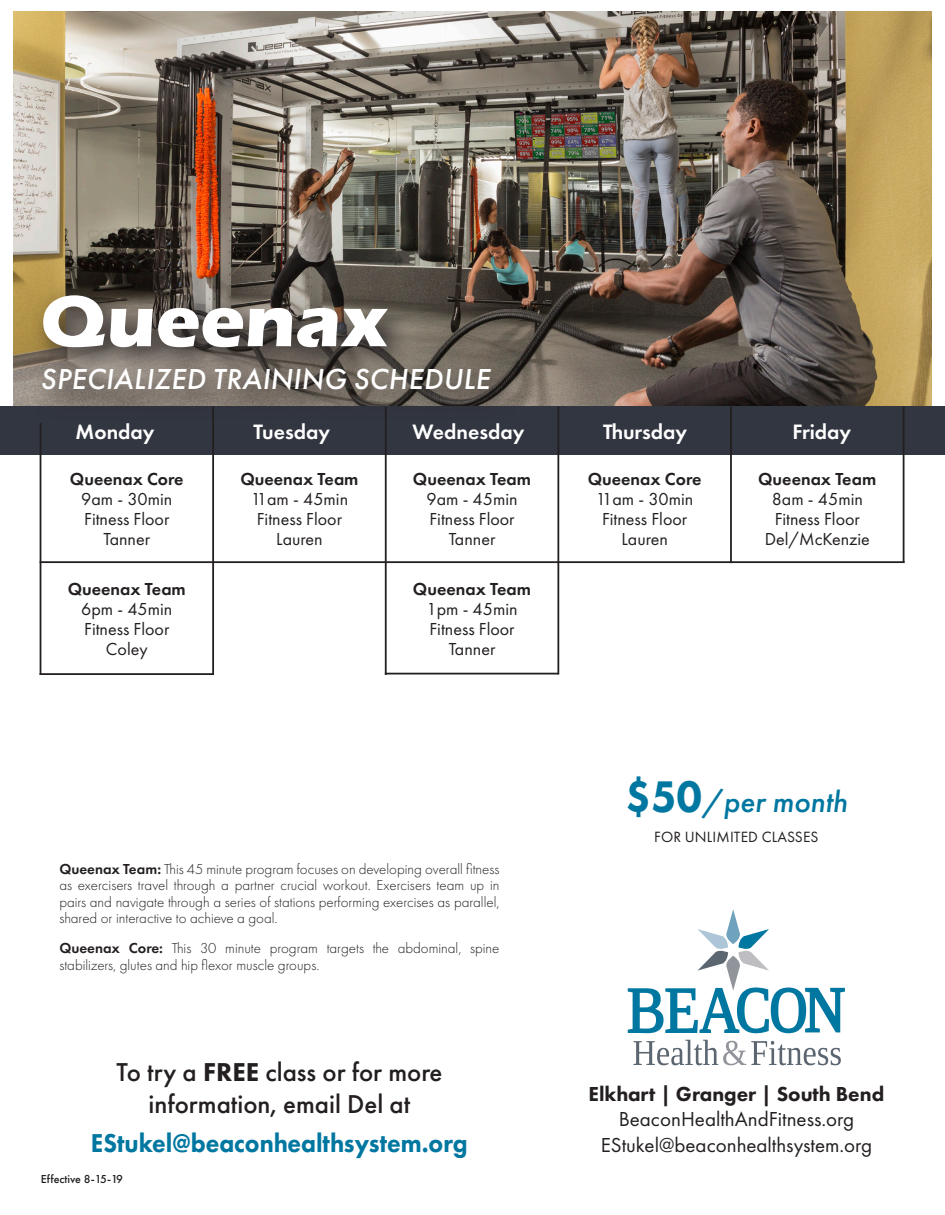
<style>
.page{position:relative;width:945px;height:1215px;background:#fff}
.page>*{position:absolute;margin:0;border:0;box-sizing:border-box;transform-origin:0 0}
.t1{font:700 75px "Eras ITC";color:#fff}
.t2{font:italic 500 30.75px "Futura PT";color:#0077a0}
.t3{font:italic 500 30px "Futura PT";letter-spacing:.01em;color:#fff}
.t4{font:500 26.85px/32.2px "Futura PT";color:#231f20;text-align:center}
.t5{font:800 26.85px "Futura PT";color:#0077a0;scale:.93 1}
.t6{font:600 21.6px "Futura PT";color:#fff}
.t7{font:21px "Futura PT";color:#231f20}
.t8{font:800 21px "Futura PT";color:#231f20}
.t9{font:18px "Futura PT";color:#231f20}
.t10{font:600 18px "Futura PT";color:#231f20}
.t11{font:15.45px "Futura PT";letter-spacing:.01em;color:#231f20}
.t12{font:300 15px/16.5px "Futura PT";color:#231f20;text-align:justify}
.t13{font:500 12px "Futura PT";color:#231f20}
.s1{font-weight:600}
.s2{font-weight:800}
.s3{font-weight:800;font-style:normal;font-size:45.9px}
</style>
<div class="page">
<img style="left:14px;top:12px;width:918px;height:394px">
<div style="left:0;top:406px;width:945px;height:49px;background:#323640"></div>
<hr style="left:212px;top:406px;width:2px;height:269px;background:#231f20">
<hr style="left:903px;top:406px;width:2px;height:157px;background:#231f20">
<hr style="left:385px;top:406px;width:2px;height:269px;background:#231f20">
<hr style="left:557px;top:406px;width:2px;height:269px;background:#231f20">
<hr style="left:730px;top:406px;width:2px;height:157px;background:#231f20">
<hr style="left:40px;top:561px;width:864px;height:2px;background:#231f20">
<hr style="left:40px;top:673px;width:173px;height:2px;background:#231f20">
<hr style="left:40px;top:423px;width:1px;height:252px;background:#231f20">
<svg style="left:628px;top:909px;width:217px;height:124px"></svg>
<svg style="left:633px;top:1040px;width:208px;height:25px"></svg>
<svg style="left:30px;top:283px;width:491px;height:138px;background:#605951"></svg>
<hr style="left:385px;top:673px;width:173px;height:2px;background:#231f20">
<p class="t1" style="left:40px;top:278px;width:350px">Queenax</p>
<p class="t3" style="left:41px;top:360px;width:451px">SPECIALIZED TRAINING SCHEDULE</p>
<p class="t6" style="left:76px;top:418px;width:80px">Monday</p>
<p class="t6" style="left:254px;top:418px;width:78px">Tuesday</p>
<p class="t6" style="left:413px;top:418px;width:113px">Wednesday</p>
<p class="t6" style="left:603px;top:418px;width:86px">Thursday</p>
<p class="t6" style="left:792px;top:418px;width:60px">Friday</p>
<p class="t10" style="left:70px;top:468px;width:115px">Queenax Core</p>
<p class="t9" style="left:81px;top:489px;width:93px">9am - 30min</p>
<p class="t9" style="left:84px;top:508px;width:87px">Fitness Floor</p>
<p class="t9" style="left:104px;top:528px;width:48px">Tanner</p>
<p class="t10" style="left:68px;top:578px;width:120px">Queenax Team</p>
<p class="t9" style="left:81px;top:598px;width:93px">6pm - 45min</p>
<p class="t9" style="left:84px;top:618px;width:87px">Fitness Floor</p>
<p class="t9" style="left:106px;top:638px;width:43px">Coley</p>
<p class="t10" style="left:240px;top:468px;width:120px">Queenax Team</p>
<p class="t9" style="left:251px;top:489px;width:99px">11am - 45min</p>
<p class="t9" style="left:257px;top:508px;width:87px">Fitness Floor</p>
<p class="t9" style="left:276px;top:528px;width:48px">Lauren</p>
<p class="t10" style="left:413px;top:468px;width:120px">Queenax Team</p>
<p class="t9" style="left:426px;top:489px;width:93px">9am - 45min</p>
<p class="t9" style="left:429px;top:508px;width:87px">Fitness Floor</p>
<p class="t9" style="left:449px;top:528px;width:48px">Tanner</p>
<p class="t10" style="left:413px;top:578px;width:120px">Queenax Team</p>
<p class="t9" style="left:426px;top:598px;width:93px">1pm - 45min</p>
<p class="t9" style="left:429px;top:618px;width:87px">Fitness Floor</p>
<p class="t9" style="left:449px;top:638px;width:48px">Tanner</p>
<p class="t10" style="left:588px;top:468px;width:115px">Queenax Core</p>
<p class="t9" style="left:596px;top:489px;width:99px">11am - 30min</p>
<p class="t9" style="left:602px;top:508px;width:87px">Fitness Floor</p>
<p class="t9" style="left:622px;top:528px;width:48px">Lauren</p>
<p class="t10" style="left:758px;top:468px;width:120px">Queenax Team</p>
<p class="t9" style="left:772px;top:489px;width:93px">8am - 45min</p>
<p class="t9" style="left:775px;top:508px;width:87px">Fitness Floor</p>
<p class="t9" style="left:765px;top:528px;width:107px">Del/McKenzie</p>
<p class="t12" style="left:59px;top:861px;width:442px"><span class="s1">Queenax Team:</span> This 45 minute program focuses on developing overall fitness as exercisers travel through a partner crucial workout. Exercisers team up in pairs and navigate through a series of stations performing exercises as parallel, shared or interactive to achieve a goal.</p>
<p class="t12" style="left:59px;top:940px;width:442px"><span class="s1">Queenax Core:</span> This 30 minute program targets the abdominal, spine stabilizers, glutes and hip flexor muscle groups.</p>
<p class="t4" style="left:116px;top:1056px;width:328px">To try a <span class="s2">FREE</span> class or for more information, email Del at</p>
<p class="t5" style="left:91px;top:1126px;width:407px">EStukel@beaconhealthsystem.org</p>
<p class="t13" style="left:41px;top:1172px;width:84px">Effective 8-15-19</p>
<p class="t2" style="left:625px;top:783px;width:223px"><span class="s3">$50</span>/per month</p>
<p class="t11" style="left:654px;top:827px;width:166px">FOR UNLIMITED CLASSES</p>
<p class="t8" style="left:588px;top:1081px;width:297px">Elkhart | Granger | South Bend</p>
<p class="t7" style="left:619px;top:1107px;width:237px">BeaconHealthAndFitness.org</p>
<p class="t7" style="left:601px;top:1132px;width:273px">EStukel@beaconhealthsystem.org</p>
</div>
